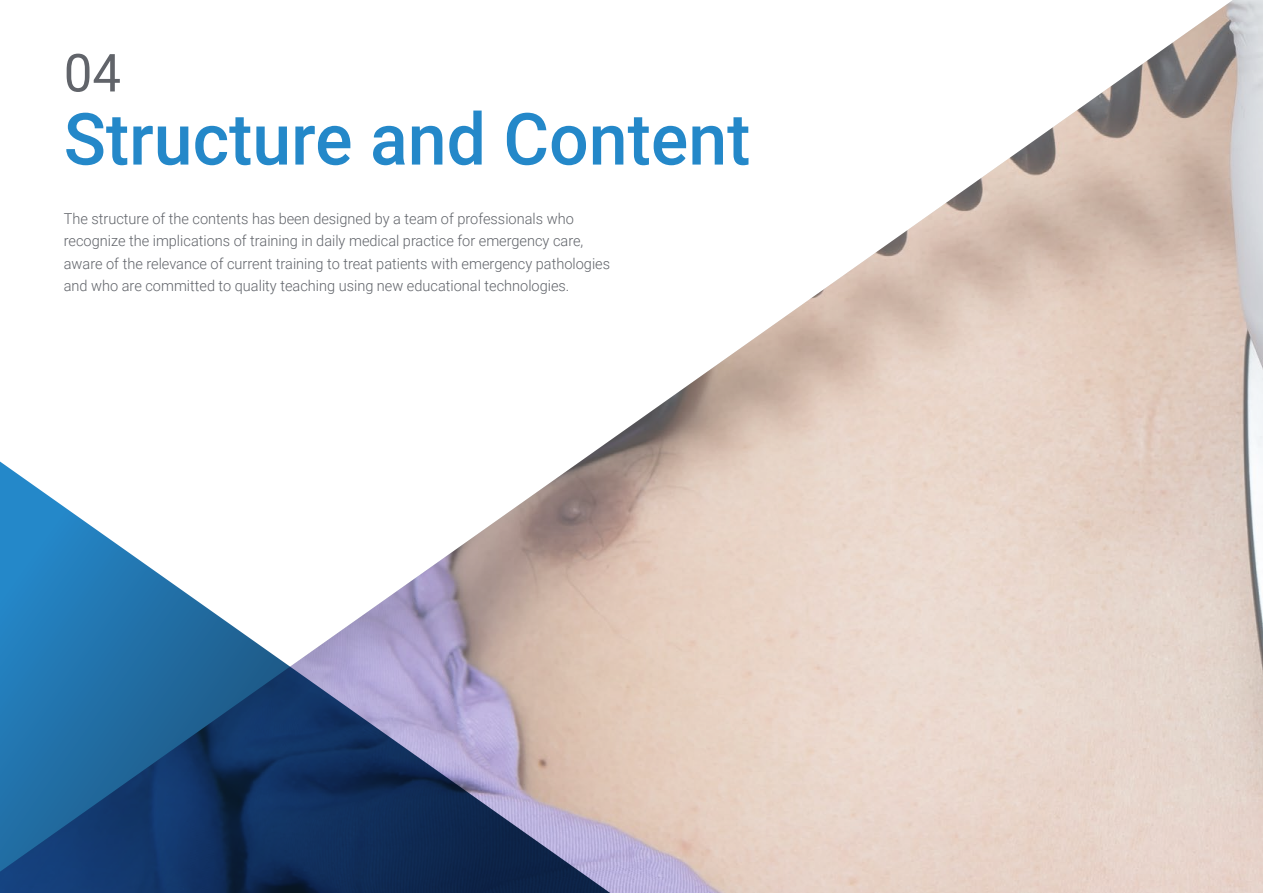
<style>
.page{position:relative;width:1263px;height:893px;background:#fff}
.page>*{position:absolute;margin:0;border:0;box-sizing:border-box;transform-origin:0 0}
.t1{font:500 72px "Roboto";color:#2488c9}
.t2{font:52.5px "Roboto";color:#61646a}
.t3{font:300 15px/22.5px "Roboto";color:#61646a}
</style>
<div class="page">
<img style="left:602px;top:0;width:661px;height:893px">
<svg style="left:0;top:446px;width:640px;height:447px"></svg>
<h2 class="t2" style="left:64px;top:36px;width:59px">04</h2>
<h1 class="t1" style="left:64px;top:89px;width:688px">Structure and Content</h1>
<p class="t3" style="left:64px;top:207px;width:548px">The structure of the contents has been designed by a team of professionals who recognize the implications of training in daily medical practice for emergency care, aware of the relevance of current training to treat patients with emergency pathologies and who are committed to quality teaching using new educational technologies.</p>
</div>
